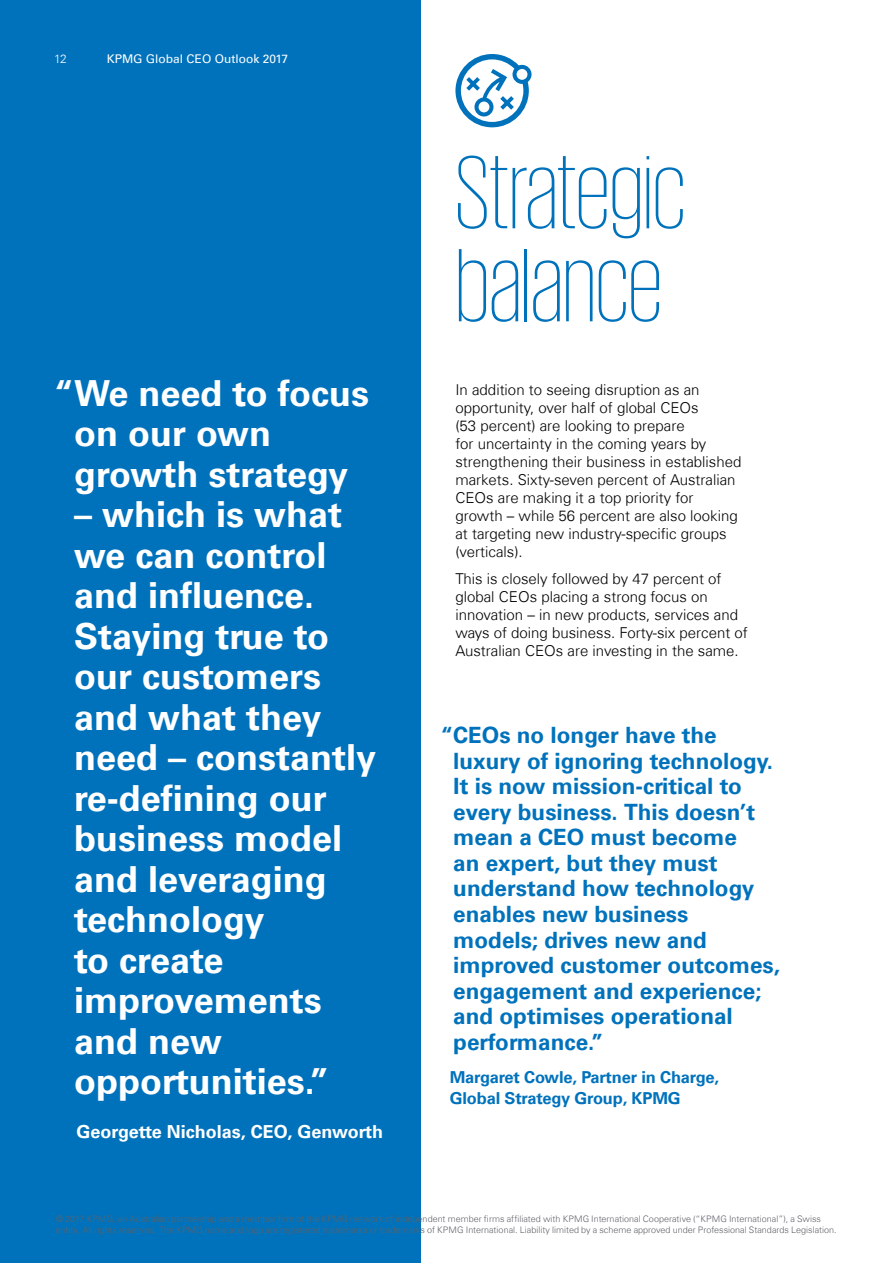
<style>
.page{position:relative;width:893px;height:1263px;background:#fff}
.page>*{position:absolute;margin:0;border:0;box-sizing:border-box;transform-origin:0 0}
.t1{font:200 106.5px/93px "KPMG";color:#0072bc}
.t2{font:700 36px/40.5px "Universfor KPMG";color:#fff}
.t3{font:700 22.5px/25.5px "Universfor KPMG";color:#0072bc}
.t4{font:700 18px "Universfor KPMG";color:#fff}
.t5{font:700 16.5px/21px "Universfor KPMG";letter-spacing:-.01em;color:#0072bc}
.t6{font:300 15px/18px "Universfor KPMG";color:#000}
.t7{font:12px "Universfor KPMG";color:#fff}
.t8{font:300 12px "Universfor KPMG";color:#fff}
.t9{font:300 9px/10.8px "Universfor KPMG";color:#5e6168}
</style>
<div class="page">
<div style="left:0;top:0;width:421px;height:1263px;background:#0072bc"></div>
<svg style="left:455px;top:54px;width:76px;height:73px"></svg>
<p class="t8" style="left:54px;top:51px;width:14px">12</p>
<p class="t7" style="left:107px;top:51px;width:183px">KPMG Global CEO Outlook 2017</p>
<h2 class="t2" style="left:74px;top:373px;width:297px;text-indent:-20px">“We need to focus on our own growth strategy</h2>
<h2 class="t2" style="left:74px;top:494px;width:304px">– which is what we can control and influence.<br>Staying true to our customers and what they need – constantly re-defining our business model and leveraging technology<br>to create improvements and new opportunities.”</h2>
<p class="t4" style="left:76px;top:1121px;width:308px">Georgette Nicholas, CEO, Genworth</p>
<h1 class="t1" style="left:455px;top:144px;width:231px">Strategic balance</h1>
<p class="t6" style="left:455px;top:381px;width:287px">In addition to seeing disruption as an opportunity, over half of global CEOs<br>(53 percent) are looking to prepare<br>for uncertainty in the coming years by strengthening their business in established markets. Sixty-seven percent of Australian CEOs are making it a top priority for growth – while 56 percent are also looking at targeting new industry-specific groups (verticals).</p>
<p class="t6" style="left:455px;top:570px;width:294px">This is closely followed by 47 percent of global CEOs placing a strong focus on innovation – in new products, services and ways of doing business. Forty-six percent of Australian CEOs are investing in the same.</p>
<p class="t3" style="left:453px;top:723px;width:328px;text-indent:-13px">“CEOs no longer have the luxury of ignoring technology.<br>It is now mission-critical to every business. This doesn’t mean a CEO must become<br>an expert, but they must understand how technology enables new business<br>models; drives new and improved customer outcomes, engagement and experience; and optimises operational performance.”</p>
<p class="t5" style="left:450px;top:1067px;width:271px">Margaret Cowle, Partner in Charge,<br>Global Strategy Group, KPMG</p>
<p class="t9" style="left:55px;top:1214px;width:783px">© 2017 KPMG, an Australian partnership and a member firm of the KPMG network of independent member firms affiliated with KPMG International Cooperative (“KPMG International”), a Swiss entity. All rights reserved. The KPMG name and logo are registered trademarks or trademarks of KPMG International. Liability limited by a scheme approved under Professional Standards Legislation.</p>
</div>
